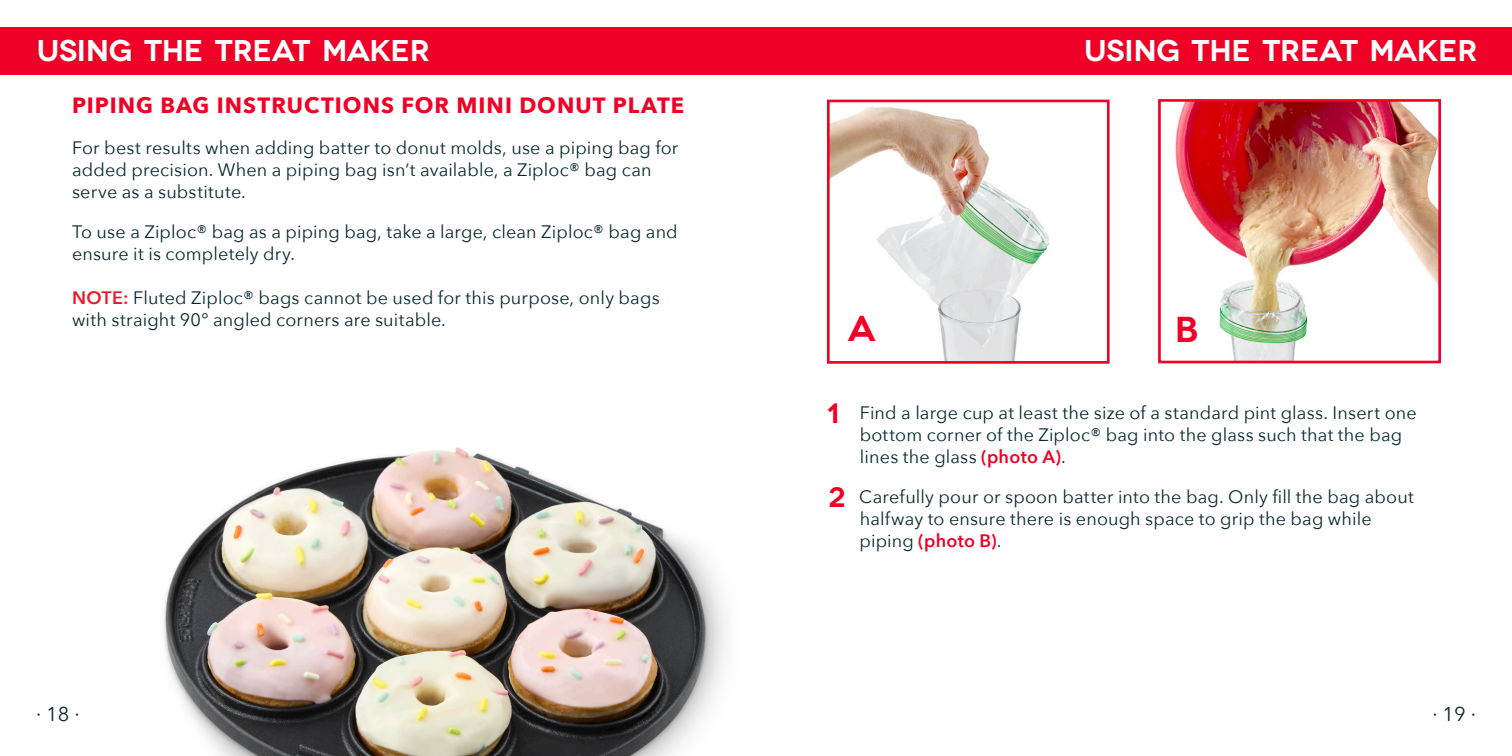
<style>
.page{position:relative;width:1512px;height:756px;background:#fff}
.page>*{position:absolute;margin:0;border:0;box-sizing:border-box;transform-origin:0 0}
.Use_-_Large_Red_Numbers{font:600 36px "Novecentowide";color:#ef0027}
.Page_Title{font:600 30px "Novecentowide";letter-spacing:-.01em;color:#fff}
.Page_Subheads{font:700 22px "Avenir Next";letter-spacing:.045em;color:#ef0027}
.t1{font:20px "Avenir Next";color:#08292f}
.Body_Text{font:18px/22px "Avenir Next";letter-spacing:.01em;color:#08292f}
.s1{font-weight:600;color:#ea1c2b}
.s2{font-family:"Novecentowide";font-weight:600;font-size:28px;color:#ef0027}
.s3{font-weight:600;color:#ef0027}
</style>
<div class="page">
<div style="left:0;top:27px;width:1512px;height:48px;background:#ef0027"></div>
<img style="left:163px;top:447px;width:562px;height:309px">
<img style="left:831px;top:107px;width:219px;height:253px">
<div style="left:827px;top:100px;width:283px;height:264px;border:3px solid #ef0027"></div>
<img style="left:1175px;top:103px;width:262px;height:256px">
<div style="left:1158px;top:99px;width:283px;height:264px;border:3px solid #ef0027"></div>
<p class="Page_Title" style="left:37px;top:32px;width:395px">USING THE TREAT MAKER</p>
<p class="Page_Title" style="left:1084px;top:33px;width:395px">USING THE TREAT MAKER</p>
<p class="Page_Subheads" style="left:72px;top:86px;width:614px">PIPING BAG INSTRUCTIONS FOR MINI DONUT PLATE</p>
<p class="Body_Text" style="left:72px;top:136px;width:608px">For best results when adding batter to donut molds, use a piping bag for added precision. When a piping bag isn’t available, a Ziploc® bag can serve as a substitute.</p>
<p class="Body_Text" style="left:72px;top:220px;width:607px">To use a Ziploc® bag as a piping bag, take a large, clean Ziploc® bag and ensure it is completely dry.</p>
<p class="Body_Text" style="left:72px;top:286px;width:589px"><span class="s1">NOTE:</span> Fluted Ziploc® bags cannot be used for this purpose, only bags with straight 90° angled corners are suitable.</p>
<p class="Use_-_Large_Red_Numbers" style="left:848px;top:307px;width:30px">A</p>
<p class="Use_-_Large_Red_Numbers" style="left:1175px;top:307px;width:25px">B</p>
<p class="Body_Text" style="left:860px;top:401px;width:559px;text-indent:-33px"><span class="s2">1</span> Find a large cup at least the size of a standard pint glass. Insert one bottom corner of the Ziploc® bag into the glass such that the bag lines the glass <span class="s3">(photo A)</span>.</p>
<p class="Body_Text" style="left:860px;top:485px;width:556px;text-indent:-31px"><span class="s2">2</span> Carefully pour or spoon batter into the bag. Only fill the bag about halfway to ensure there is enough space to grip the bag while piping <span class="s3">(photo B)</span>.</p>
<p class="t1" style="left:36px;top:697px;width:45px">∙ 18 ∙</p>
<p class="t1" style="left:1432px;top:697px;width:45px">∙ 19 ∙</p>
</div>
